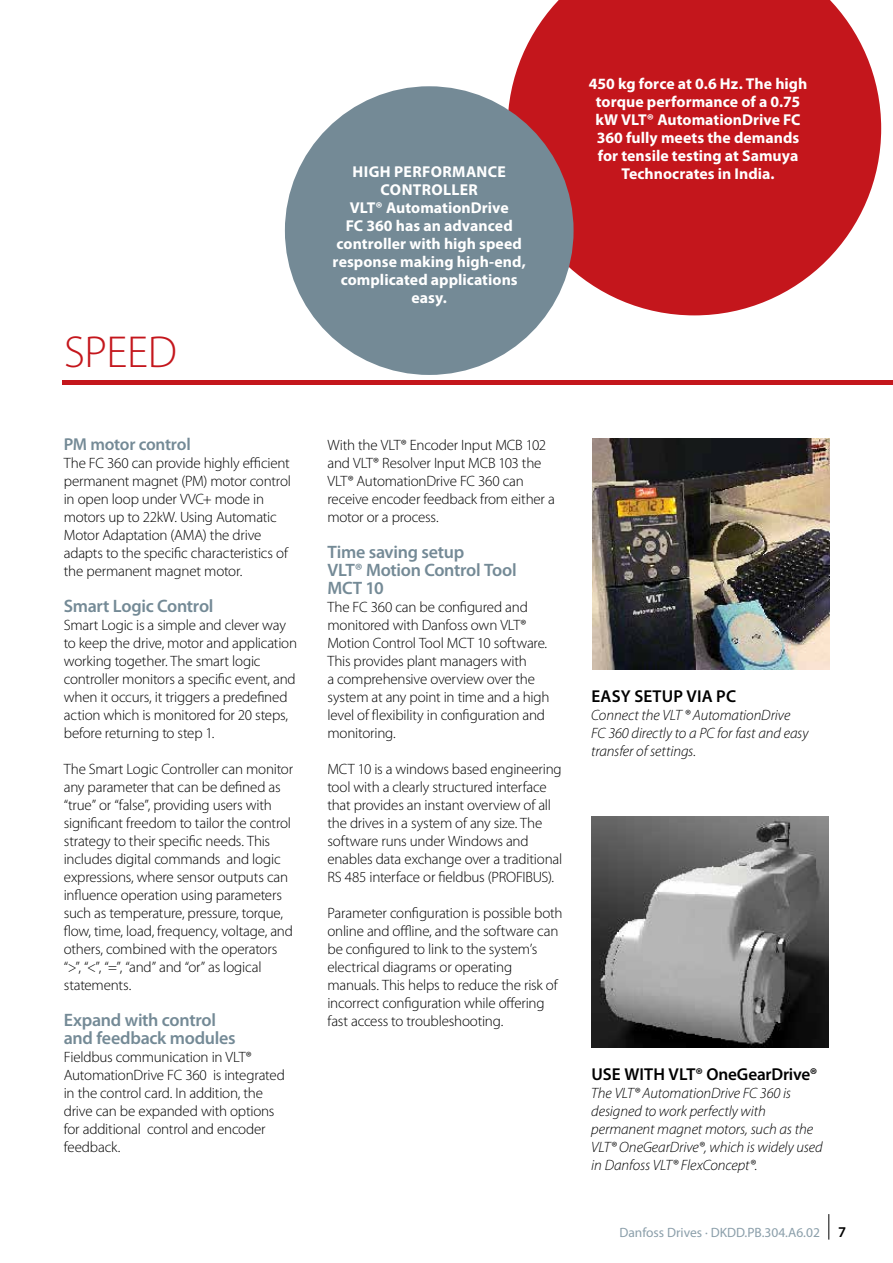
<style>
.page{position:relative;width:893px;height:1263px;background:#fff}
.page>*{position:absolute;margin:0;border:0;box-sizing:border-box;transform-origin:0 0}
.t1{font:300 45px "Myriad Pro";letter-spacing:-.01em;color:#c4161c}
.t2{font:600 18px/18px "Myriad Pro";letter-spacing:-.015em;color:#748a96}
.t3{font:600 17.25px "Myriad Pro";letter-spacing:.005em;color:#000}
.t4{font:600 17.25px "Myriad Pro";letter-spacing:-.015em;color:#748a96}
.t5{font:700 15.75px/18px "Myriad Pro";color:#fff;text-align:center}
.t6{font:300 15px/18px "Myriad Pro";letter-spacing:-.015em;color:#000}
.t7{font:italic 300 15px/18px "Myriad Pro";letter-spacing:-.005em;color:#000}
.t8{font:13.5px "Myriad Pro";color:#8b9faa}
.s1{font-weight:600;font-size:15px;color:#000}
</style>
<div class="page">
<svg style="left:828px;top:1214px;width:1px;height:25px"></svg>
<svg style="left:508px;top:0;width:373px;height:315px;fill:#c4161c"></svg>
<div style="left:588px;top:78px;width:220px;height:101px;background:#c4161c"></div>
<div style="left:63px;top:380px;width:830px;height:5px;background:#c4161c"></div>
<img style="left:592px;top:438px;width:237px;height:231px">
<div style="left:285px;top:86px;width:289px;height:289px;background:#748a96;border-radius:50%"></div>
<img style="left:591px;top:817px;width:237px;height:231px">
<h1 class="t1" style="left:64px;top:327px;width:114px">SPEED</h1>
<p class="t4" style="left:64px;top:433px;width:129px">PM motor control</p>
<p class="t6" style="left:64px;top:454px;width:229px">The FC 360 can provide highly efficient permanent magnet (PM) motor control in open loop under VVC+ mode in motors up to 22kW. Using Automatic Motor Adaptation (AMA) the drive adapts to the specific characteristics of the permanent magnet motor.</p>
<p class="t2" style="left:64px;top:597px;width:151px">Smart Logic Control</p>
<p class="t6" style="left:64px;top:616px;width:235px">Smart Logic is a simple and clever way to keep the drive, motor and application working together. The smart logic controller monitors a specific event, and when it occurs, it triggers a predefined action which is monitored for 20 steps, before returning to step 1.</p>
<p class="t6" style="left:64px;top:760px;width:231px">The Smart Logic Controller can monitor any parameter that can be defined as “true” or “false”, providing users with significant freedom to tailor the control strategy to their specific needs. This includes digital commands and logic expressions, where sensor outputs can influence operation using parameters such as temperature, pressure, torque, flow, time, load, frequency, voltage, and others, combined with the operators “&gt;”, “&lt;”, “=”, “and” and “or” as logical statements.</p>
<p class="t2" style="left:64px;top:1011px;width:173px">Expand with control and feedback modules</p>
<p class="t6" style="left:64px;top:1048px;width:223px">Fieldbus communication in VLT®<br>AutomationDrive FC 360 is integrated in the control card. In addition, the drive can be expanded with options for additional control and encoder feedback.</p>
<p class="t5" style="left:333px;top:162px;width:195px">HIGH PERFORMANCE<br>CONTROLLER<br>VLT® AutomationDrive<br>FC 360 has an advanced controller with high speed response making high-end, complicated applications easy.</p>
<p class="t5" style="left:589px;top:75px;width:220px">450 kg force at 0.6 Hz. The high torque performance of a 0.75 kW VLT® AutomationDrive FC<br>360 fully meets the demands for tensile testing at Samuya<br>Technocrates in India.</p>
<p class="t6" style="left:327px;top:436px;width:229px">With the VLT® Encoder Input MCB 102 and VLT® Resolver Input MCB 103 the<br>VLT® AutomationDrive FC 360 can receive encoder feedback from either a motor or a process.</p>
<p class="t2" style="left:327px;top:543px;width:191px">Time saving setup<br>VLT® Motion Control Tool<br>MCT 10</p>
<p class="t6" style="left:327px;top:598px;width:224px">The FC 360 can be configured and monitored with Danfoss own VLT®<br>Motion Control Tool MCT 10 software.<br>This provides plant managers with<br>a comprehensive overview over the system at any point in time and a high level of flexibility in configuration and monitoring.</p>
<p class="t6" style="left:327px;top:760px;width:236px">MCT 10 is a windows based engineering tool with a clearly structured interface that provides an instant overview of all the drives in a system of any size. The software runs under Windows and enables data exchange over a traditional RS 485 interface or fieldbus (PROFIBUS).</p>
<p class="t6" style="left:327px;top:904px;width:237px">Parameter configuration is possible both online and offline, and the software can be configured to link to the system’s electrical diagrams or operating manuals. This helps to reduce the risk of incorrect configuration while offering fast access to troubleshooting.</p>
<p class="t3" style="left:591px;top:685px;width:146px">EASY SETUP VIA PC</p>
<p class="t7" style="left:591px;top:706px;width:219px">Connect the VLT ® AutomationDrive<br>FC 360 directly to a PC for fast and easy transfer of settings.</p>
<p class="t3" style="left:591px;top:1063px;width:227px">USE WITH VLT® OneGearDrive®</p>
<p class="t7" style="left:591px;top:1084px;width:233px">The VLT® AutomationDrive FC 360 is designed to work perfectly with permanent magnet motors, such as the VLT® OneGearDrive®, which is widely used in Danfoss VLT® FlexConcept®.</p>
<p class="t8" style="left:619px;top:1224px;width:228px">Danfoss Drives · DKDD.PB.304.A6.02 <span class="s1">7</span></p>
</div>
